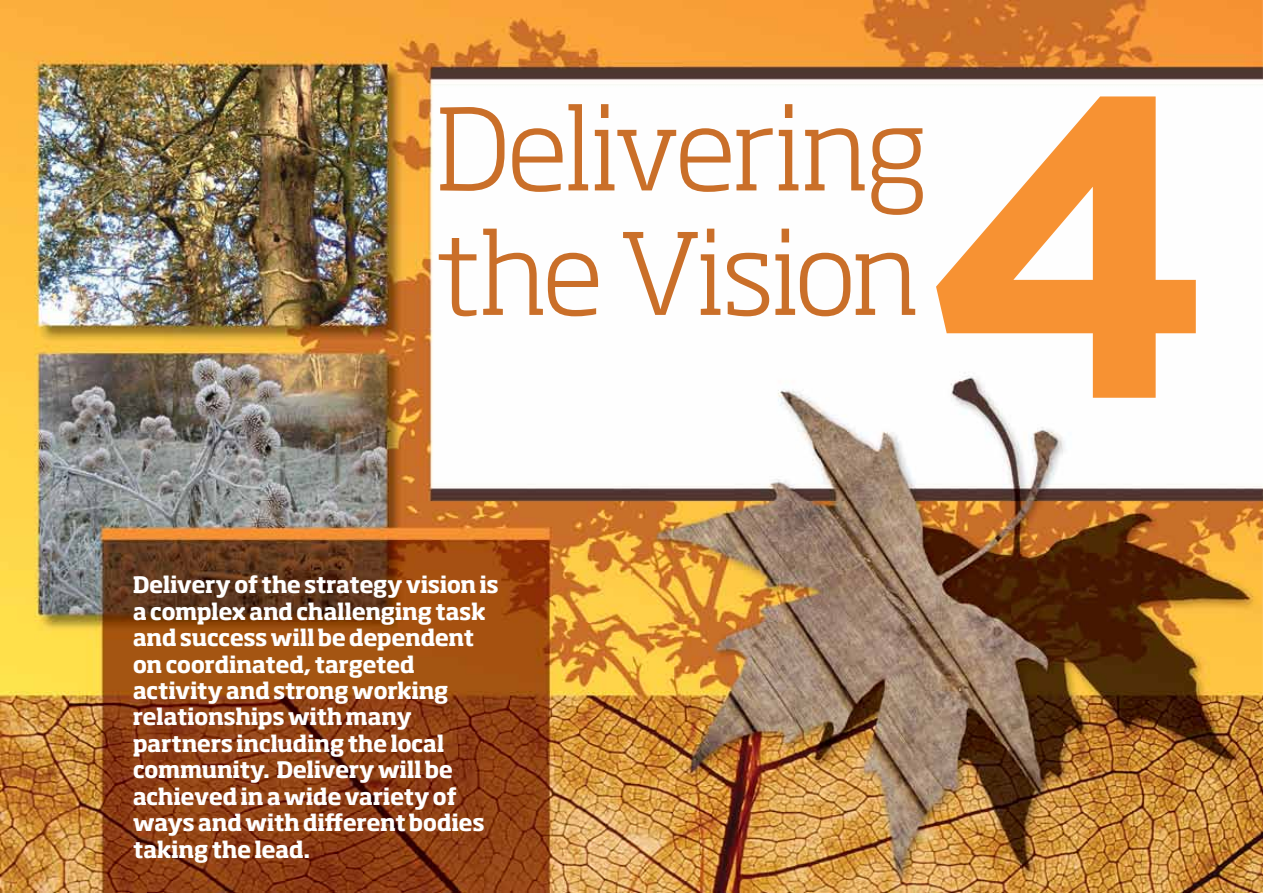
<style>
.page{position:relative;width:1263px;height:893px;background:#fff}
.page>*{position:absolute;margin:0;border:0;box-sizing:border-box;transform-origin:0 0}
.t1{font:700 427.2px "Gotham";color:#f79233}
.t2{font:300 111.6px/124.5px "Soho Pro";letter-spacing:-.03em;color:#ca6f29}
.t3{font:700 22.35px/26.4px "Soho Pro";letter-spacing:-.025em;color:#fff}
</style>
<div class="page">
<img style="left:0;top:0;width:1263px;height:893px">
<h2 class="t2" style="left:435px;top:77px;width:494px">Delivering the Vision</h2>
<h1 class="t1" style="left:923px;top:0;width:296px">4</h1>
<p class="t3" style="left:133px;top:570px;width:368px">Delivery of the strategy vision is a complex and challenging task and success will be dependent on coordinated, targeted activity and strong working relationships with many partners including the local community. Delivery will be achieved in a wide variety of ways and with different bodies taking the lead.</p>
</div>
